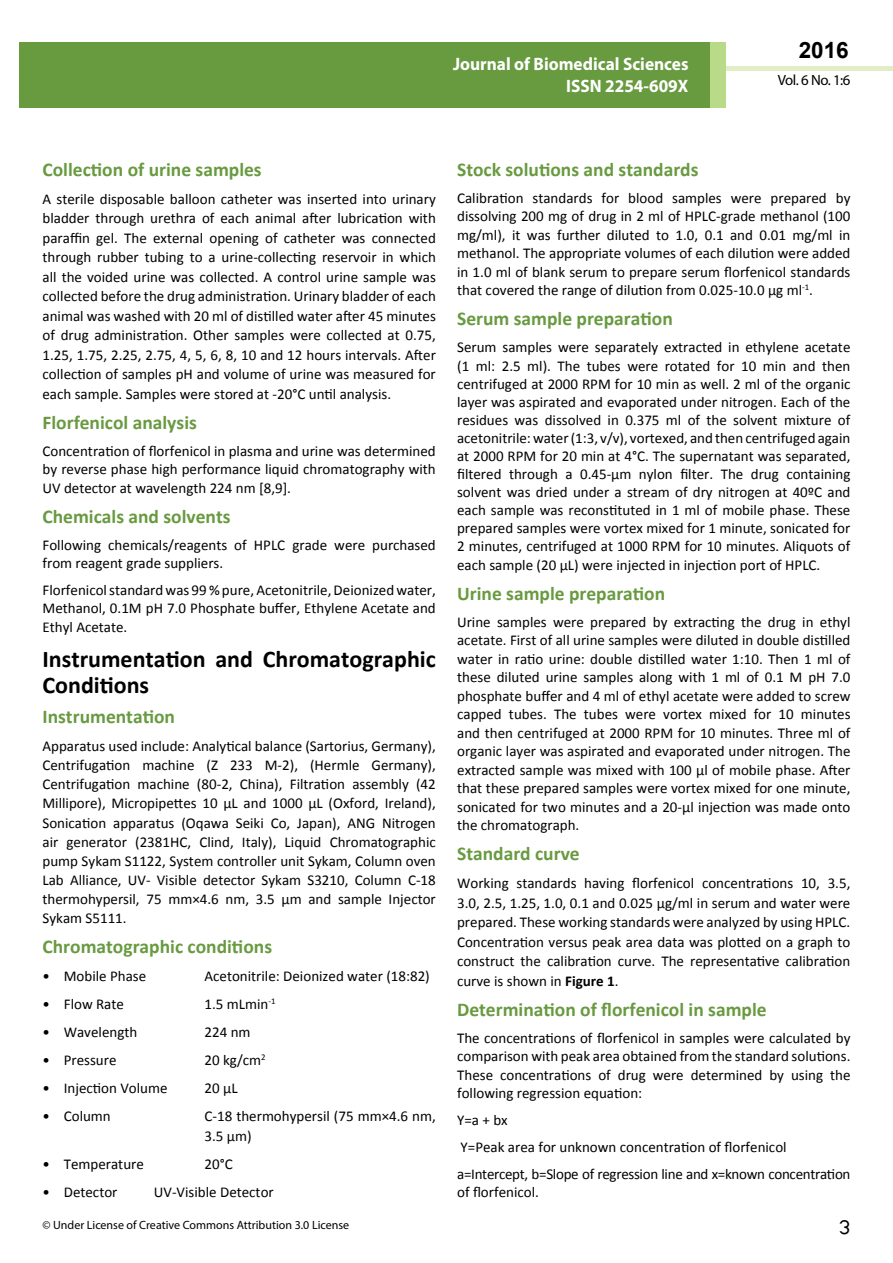
<style>
.page{position:relative;width:893px;height:1263px;background:#fff}
.page>*{position:absolute;margin:0;border:0;box-sizing:border-box;transform-origin:0 0}
.t1{font:25.5px "Tunga";color:#000}
.t2{font:700 24px/26.4px "Calibri";color:#000}
.t3{font:700 22.5px "Arial";color:#000}
.t4{font:700 19.5px "Calibri";color:#689a40}
.t5{font:700 18px/21.6px "Myriad Pro";color:#fff;text-align:right;scale:.96 1}
.t6{font:15px/18.5px "Calibri";color:#000;text-align:justify}
.t7{font:15px/27px "Calibri";letter-spacing:-.02em;color:#000}
.t8{font:14.85px "Myriad Pro";color:#000}
.t9{font:12px "Myriad Pro";color:#000}
.s1{font-weight:700}
</style>
<div class="page">
<div style="left:722px;top:66px;width:171px;height:5px;background:#e1eec5"></div>
<div style="left:19px;top:42px;width:706px;height:66px;background:#689a40"></div>
<div style="left:710px;top:42px;width:15px;height:66px;background:#b9da89"></div>
<p class="t5" style="left:453px;top:53px;width:247px">Journal of Biomedical Sciences<br>ISSN 2254-609X</p>
<h3 class="t3" style="left:799px;top:35px;width:52px">2016</h3>
<p class="t8" style="left:778px;top:71px;width:74px">Vol. 6 No. 1:6</p>
<h3 class="t4" style="left:43px;top:157px;width:221px">Collection of urine samples</h3>
<p class="t6" style="left:43px;top:189px;width:395px;line-height:19.5px">A sterile disposable balloon catheter was inserted into urinary bladder through urethra of each animal after lubrication with paraffin gel. The external opening of catheter was connected through rubber tubing to a urine-collecting reservoir in which all the voided urine was collected. A control urine sample was collected before the drug administration. Urinary bladder of each animal was washed with 20 ml of distilled water after 45 minutes of drug administration. Other samples were collected at 0.75, 1.25, 1.75, 2.25, 2.75, 4, 5, 6, 8, 10 and 12 hours intervals. After collection of samples pH and volume of urine was measured for each sample. Samples were stored at -20°C until analysis.</p>
<h3 class="t4" style="left:43px;top:410px;width:156px">Florfenicol analysis</h3>
<p class="t6" style="left:43px;top:442px;width:395px">Concentration of florfenicol in plasma and urine was determined by reverse phase high performance liquid chromatography with UV detector at wavelength 224 nm [8,9].</p>
<h3 class="t4" style="left:43px;top:504px;width:190px">Chemicals and solvents</h3>
<p class="t6" style="left:43px;top:535px;width:395px">Following chemicals/reagents of HPLC grade were purchased from reagent grade suppliers.</p>
<p class="t6" style="left:43px;top:581px;width:395px">Florfenicolstandard was 99 % pure, Acetonitrile,Deionized water, Methanol, 0.1M pH 7.0 Phosphate buffer, Ethylene Acetate and Ethyl Acetate.</p>
<h2 class="t2" style="left:43px;top:646px;width:395px">Instrumentation and Chromatographic<br>Conditions</h2>
<h3 class="t4" style="left:43px;top:704px;width:134px">Instrumentation</h3>
<p class="t6" style="left:42px;top:736px;width:395px;line-height:19.2px">Apparatus used include: Analytical balance (Sartorius, Germany), Centrifugation machine (Z 233 M-2), (Hermle Germany), Centrifugation machine (80-2, China), Filtration assembly (42<br>Millipore), Micropipettes 10 µL and 1000 µL (Oxford, Ireland), Sonication apparatus (Oqawa Seiki Co, Japan), ANG Nitrogen air generator (2381HC, Clind, Italy), Liquid Chromatographic pump Sykam S1122, System controller unit Sykam, Column oven Lab Alliance, UV- Visible detector Sykam S3210, Column C-18 thermohypersil, 75 mm×4.6 nm, 3.5 µm and sample Injector Sykam S5111.</p>
<h3 class="t4" style="left:43px;top:934px;width:231px">Chromatographic conditions</h3>
<p class="t6" style="left:43px;top:967px;width:105px">• Mobile Phase</p>
<p class="t6" style="left:205px;top:967px;width:227px">Acetonitrile: Deionized water (18:82)</p>
<p class="t6" style="left:43px;top:995px;width:83px">• Flow Rate</p>
<p class="t6" style="left:205px;top:995px;width:73px">1.5 mLmin<sup>-1</sup></p>
<p class="t6" style="left:43px;top:1023px;width:96px">• Wavelength</p>
<p class="t6" style="left:205px;top:1023px;width:48px">224 nm</p>
<p class="t6" style="left:43px;top:1051px;width:76px">• Pressure</p>
<p class="t6" style="left:205px;top:1051px;width:63px">20 kg/cm<sup>2</sup></p>
<p class="t6" style="left:43px;top:1079px;width:127px">• Injection Volume</p>
<p class="t6" style="left:205px;top:1079px;width:35px">20 µL</p>
<p class="t6" style="left:43px;top:1107px;width:70px">• Column</p>
<p class="t6" style="left:205px;top:1107px;width:233px;line-height:19.5px">C-18 thermohypersil (75 mm×4.6 nm,<br>3.5 µm)</p>
<p class="t6" style="left:43px;top:1155px;width:103px">• Temperature</p>
<p class="t6" style="left:205px;top:1155px;width:30px">20°C</p>
<p class="t6" style="left:43px;top:1183px;width:76px">• Detector</p>
<p class="t6" style="left:154px;top:1183px;width:121px">UV-Visible Detector</p>
<h3 class="t4" style="left:457px;top:157px;width:243px">Stock solutions and standards</h3>
<p class="t6" style="left:457px;top:189px;width:395px">Calibration standards for blood samples were prepared by dissolving 200 mg of drug in 2 ml of HPLC-grade methanol (100 mg/ml), it was further diluted to 1.0, 0.1 and 0.01 mg/ml in methanol. The appropriate volumes of each dilution were added in 1.0 ml of blank serum to prepare serum florfenicol standards that covered the range of dilution from 0.025-10.0 µg ml<sup>-1</sup>.</p>
<h3 class="t4" style="left:457px;top:306px;width:217px">Serum sample preparation</h3>
<p class="t6" style="left:457px;top:338px;width:395px">Serum samples were separately extracted in ethylene acetate (1 ml: 2.5 ml). The tubes were rotated for 10 min and then centrifuged at 2000 RPM for 10 min as well. 2 ml of the organic layer was aspirated and evaporated under nitrogen. Each of the residues was dissolved in 0.375 ml of the solvent mixture of acetonitrile:water(1:3, v/v), vortexed, and then centrifuged again at 2000 RPM for 20 min at 4°C. The supernatant was separated, filtered through a 0.45-µm nylon fi lter. The drug containing solvent was dried under a stream of dry nitrogen at 40ºC and each sample was reconstituted in 1 ml of mobile phase. These prepared samples were vortex mixed for 1 minute, sonicated for 2 minutes, centrifuged at 1000 RPM for 10 minutes. Aliquots of each sample (20 µL) were injected in injection port of HPLC.</p>
<h3 class="t4" style="left:457px;top:581px;width:210px">Urine sample preparation</h3>
<p class="t6" style="left:457px;top:613px;width:395px">Urine samples were prepared by extracting the drug in ethyl acetate. First of all urine samples were diluted in double distilled water in ratio urine: double distilled water 1:10. Then 1 ml of these diluted urine samples along with 1 ml of 0.1 M pH 7.0 phosphate buffer and 4 ml of ethyl acetate were added to screw capped tubes. The tubes were vortex mixed for 10 minutes and then centrifuged at 2000 RPM for 10 minutes. Three ml of organic layer was aspirated and evaporated under nitrogen. The extracted sample was mixed with 100 µl of mobile phase. After that these prepared samples were vortex mixed for one minute, sonicated for two minutes and a 20-µl injection was made onto the chromatograph.</p>
<h3 class="t4" style="left:457px;top:841px;width:124px">Standard curve</h3>
<p class="t6" style="left:457px;top:874px;width:395px;line-height:19.5px">Working standards having florfenicol concentrations 10, 3.5, 3.0, 2.5, 1.25, 1.0, 0.1 and 0.025 µg/ml in serum and water were prepared. These working standards were analyzed by using HPLC.<br>Concentration versus peak area data was plotted on a graph to construct the calibration curve. The representative calibration curve is shown in <span class="s1">Figure 1</span>.</p>
<h3 class="t4" style="left:457px;top:997px;width:311px">Determination of florfenicol in sample</h3>
<p class="t6" style="left:457px;top:1029px;width:395px">The concentrations of florfenicol in samples were calculated by comparison with peak area obtained from the standard solutions.<br>These concentrations of drug were determined by using the following regression equation:</p>
<p class="t7" style="left:457px;top:1107px;width:395px">Y=a + bx<br>Y=Peak area for unknown concentration of florfenicol a=Intercept, b=Slope of regression line and x=known concentration</p>
<p class="t6" style="left:457px;top:1183px;width:83px">of florfenicol.</p>
<p class="t9" style="left:43px;top:1218px;width:308px">© Under License of Creative Commons Attribution 3.0 License</p>
<h1 class="t1" style="left:839px;top:1210px;width:13px">3</h1>
</div>
